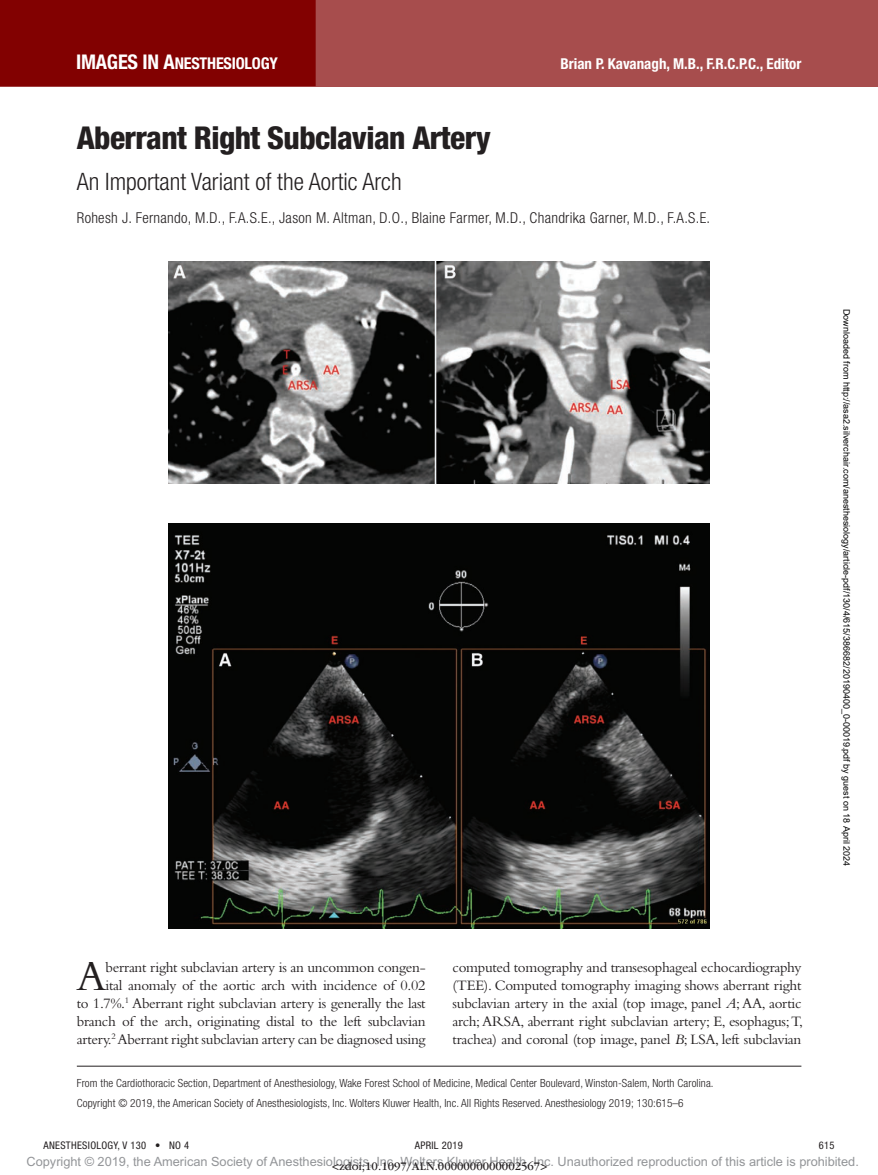
<style>
.page{position:relative;width:878px;height:1175px;background:#fff}
.page>*{position:absolute;margin:0;border:0;box-sizing:border-box;transform-origin:0 0}
.t1{font:43.95px "Bembo Std";color:#231f20}
.t2{font:800 condensed 31.5px "Helvetica Neue LT Std";letter-spacing:-.02em;color:#231f20}
.t3{font:300 condensed 24px "Helvetica Neue LT Std";color:#231f20}
.t4{font:16.2px "Helvetica Neue LT Std Bd Cn SC800";letter-spacing:-.01em;color:#fff}
.t5{font:15px/18px "Bembo Std";letter-spacing:-.02em;color:#231f20;text-align:right}
.t6{font:300 condensed 15px "Helvetica Neue LT Std";letter-spacing:.02em;color:#231f20}
.t7{font:700 condensed 15px "Helvetica Neue LT Std";color:#fff}
.t8{font:12.75px "Arial MT Std";color:#939598}
.t9{font:12px "ITC Garamond Std";color:#231f20}
.t10{font:300 condensed 11.25px/20.5px "Helvetica Neue LT Std";letter-spacing:.01em;color:#231f20}
.t11{font:condensed 10.5px "Helvetica Neue LT Std";letter-spacing:.03em;color:#231f20}
.t12{font:9px "Arial";color:#000}
.s1{font-family:"Helvetica Neue LT Std";font-weight:700;font-stretch:condensed;font-size:20.25px}
.s2{font-style:italic}
</style>
<div class="page">
<div style="left:0;top:0;width:878px;height:86px;background:#a74d4d"></div>
<div style="left:0;top:0;width:316px;height:86px;background:#820101"></div>
<hr style="left:77px;top:1065px;width:724px;height:1px;background:#231f20">
<img style="left:169px;top:261px;width:540px;height:222px">
<img style="left:169px;top:524px;width:540px;height:404px">
<p class="t4" style="left:76px;top:53px;width:203px"><span class="s1">IMAGES IN A</span>NESTHESIOLOGY</p>
<p class="t7" style="left:560px;top:54px;width:242px">Brian P. Kavanagh, M.B., F.R.C.P.C., Editor</p>
<h2 class="t2" style="left:77px;top:119px;width:415px">Aberrant Right Subclavian Artery</h2>
<h3 class="t3" style="left:77px;top:167px;width:326px">An Important Variant of the Aortic Arch</h3>
<p class="t6" style="left:77px;top:209px;width:635px">Rohesh J. Fernando, M.D., F.A.S.E., Jason M. Altman, D.O., Blaine Farmer, M.D., Chandrika Garner, M.D., F.A.S.E.</p>
<p class="t5" style="left:77px;top:958px;width:350px">berrant right subclavian artery is an uncommon congen-<br>ital anomaly of the aortic arch with incidence of 0.02<br>to 1.7%.<sup>1</sup> Aberrant right subclavian artery is generally the last branch of the arch, originating distal to the left subclavian artery.<sup>2</sup> Aberrant right subclavian artery can be diagnosed using</p>
<p class="t5" style="left:452px;top:958px;width:352px;text-align:justify">computed tomography and transesophageal echocardiography (TEE). Computed tomography imaging shows aberrant right subclavian artery in the axial (top image, panel <span class="s2">A</span>; AA, aortic arch; ARSA, aberrant right subclavian artery; E, esophagus; T, trachea) and coronal (top image, panel <span class="s2">B</span>; LSA, left subclavian</p>
<h1 class="t1" style="left:77px;top:951px;width:31px">A</h1>
<p class="t10" style="left:77px;top:1072px;width:638px">From the Cardiothoracic Section, Department of Anesthesiology, Wake Forest School of Medicine, Medical Center Boulevard, Winston-Salem, North Carolina.<br>Copyright © 2019, the American Society of Anesthesiologists, Inc. Wolters Kluwer Health, Inc. All Rights Reserved. Anesthesiology 2019; 130:615–6</p>
<p class="t12" style="left:850px;top:309px;width:559px;rotate:90deg">Downloaded from http://asa2.silverchair.com/anesthesiology/article-pdf/130/4/615/386682/20190400_0-00019.pdf by guest on 18 April 2024</p>
<p class="t11" style="left:44px;top:1139px;width:147px">ANESTHESIOLOGY, V 130 • NO 4</p>
<p class="t11" style="left:415px;top:1139px;width:50px">APRIL 2019</p>
<p class="t11" style="left:818px;top:1139px;width:17px">615</p>
<p class="t8" style="left:27px;top:1154px;width:833px">Copyright © 2019, the American Society of Anesthesiologists, Inc. Wolters Kluwer Health, Inc. Unauthorized reproduction of this article is prohibited.</p>
<p class="t9" style="left:332px;top:1159px;width:216px">&lt;zdoi;10.1097/ALN.0000000000002567&gt;</p>
</div>
